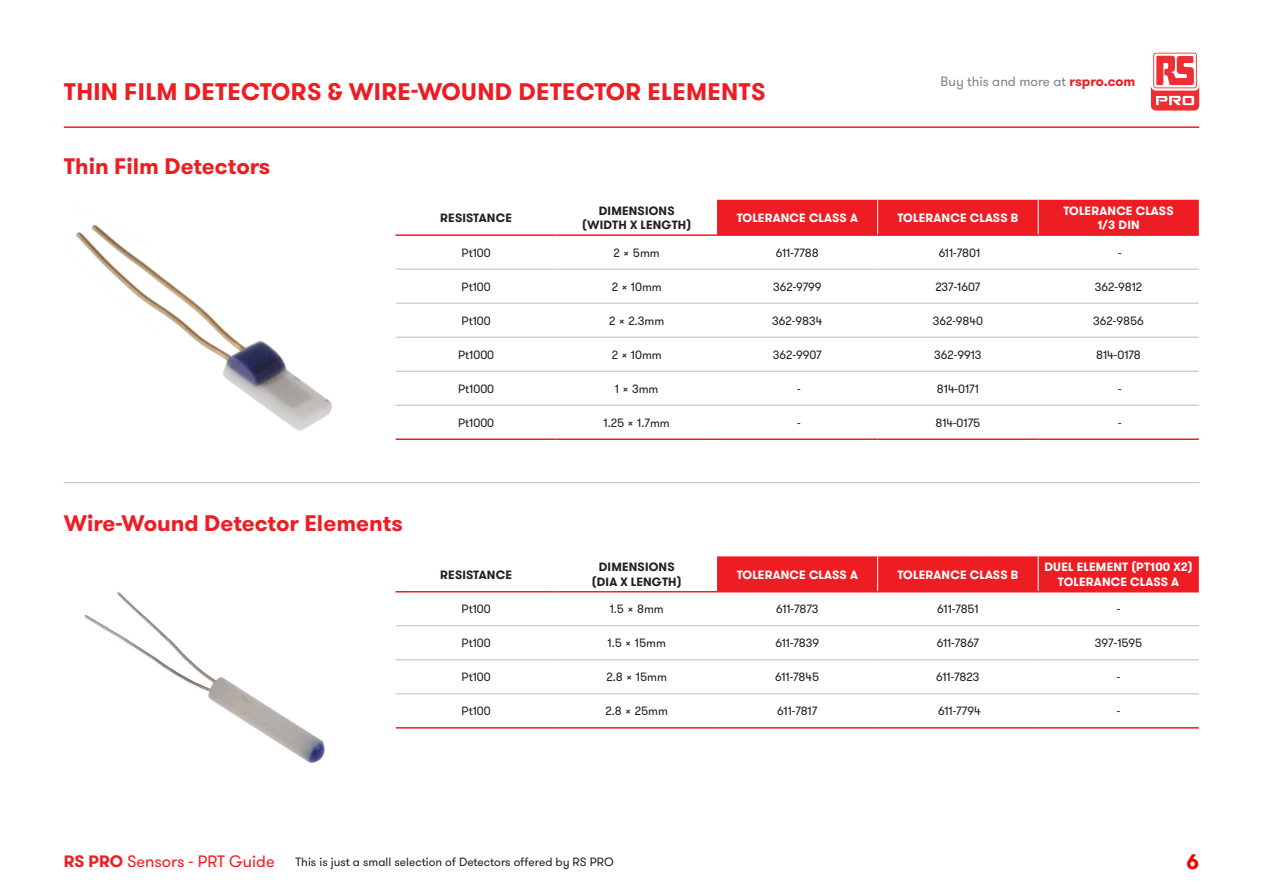
<style>
.page{position:relative;width:1263px;height:893px;background:#fff}
.page>*{position:absolute;margin:0;border:0;box-sizing:border-box;transform-origin:0 0}
.Category_H1{font:700 24px "GT Walsheim";letter-spacing:.015em;color:#ee1d23}
.Category_Header{font:700 22.5px "GT Walsheim";color:#ee1d23}
.t1{font:700 21px "GT Walsheim";color:#ef0000}
.t2{font:16.5px "GT Walsheim";color:#ee1d23}
.t3{font:13.5px "GT Walsheim";color:#808285}
.Table_Body{font:12px "GT Walsheim";color:#231f20}
.Table_Header{font:700 12px/14.4px "GT Walsheim";letter-spacing:.015em;color:#fff;text-align:center}
.Table_Header-2{font:700 12px/14.4px "GT Walsheim";letter-spacing:.015em;color:#231f20;text-align:center}
.s1{font-weight:700;color:#ee1d23}
.s2{font-weight:700}
</style>
<div class="page">
<hr style="left:64px;top:126px;width:1135px;height:2px;background:#ee1d23">
<svg style="left:1151px;top:51px;width:48px;height:40px"></svg>
<svg style="left:1151px;top:53px;width:48px;height:58px"></svg>
<div style="left:717px;top:200px;width:482px;height:34px;background:#ee1d23"></div>
<hr style="left:877px;top:200px;width:1px;height:34px;background:#fff">
<hr style="left:1038px;top:200px;width:1px;height:34px;background:#fff">
<hr style="left:717px;top:234px;width:161px;height:2px;background:#ee1d23">
<hr style="left:878px;top:234px;width:160px;height:2px;background:#ee1d23">
<hr style="left:1038px;top:234px;width:161px;height:2px;background:#ee1d23">
<hr style="left:396px;top:269px;width:160px;height:1px;background:#bcbdc0">
<hr style="left:556px;top:269px;width:161px;height:1px;background:#bcbdc0">
<hr style="left:717px;top:269px;width:161px;height:1px;background:#bcbdc0">
<hr style="left:878px;top:269px;width:160px;height:1px;background:#bcbdc0">
<hr style="left:1038px;top:269px;width:161px;height:1px;background:#bcbdc0">
<hr style="left:396px;top:303px;width:160px;height:1px;background:#bcbdc0">
<hr style="left:556px;top:303px;width:161px;height:1px;background:#bcbdc0">
<hr style="left:717px;top:303px;width:161px;height:1px;background:#bcbdc0">
<hr style="left:878px;top:303px;width:160px;height:1px;background:#bcbdc0">
<hr style="left:1038px;top:303px;width:161px;height:1px;background:#bcbdc0">
<hr style="left:396px;top:337px;width:160px;height:1px;background:#bcbdc0">
<hr style="left:556px;top:337px;width:161px;height:1px;background:#bcbdc0">
<hr style="left:717px;top:337px;width:161px;height:1px;background:#bcbdc0">
<hr style="left:878px;top:337px;width:160px;height:1px;background:#bcbdc0">
<hr style="left:1038px;top:337px;width:161px;height:1px;background:#bcbdc0">
<hr style="left:395px;top:234px;width:161px;height:2px;background:#ee1d23">
<hr style="left:556px;top:234px;width:161px;height:2px;background:#ee1d23">
<hr style="left:396px;top:438px;width:160px;height:2px;background:#ee1d23">
<hr style="left:556px;top:438px;width:161px;height:2px;background:#ee1d23">
<hr style="left:717px;top:438px;width:161px;height:2px;background:#ee1d23">
<hr style="left:878px;top:438px;width:160px;height:2px;background:#ee1d23">
<hr style="left:1038px;top:438px;width:161px;height:2px;background:#ee1d23">
<hr style="left:396px;top:371px;width:160px;height:1px;background:#bcbdc0">
<hr style="left:556px;top:371px;width:161px;height:1px;background:#bcbdc0">
<hr style="left:717px;top:371px;width:161px;height:1px;background:#bcbdc0">
<hr style="left:878px;top:371px;width:160px;height:1px;background:#bcbdc0">
<hr style="left:1038px;top:371px;width:161px;height:1px;background:#bcbdc0">
<hr style="left:396px;top:405px;width:160px;height:1px;background:#bcbdc0">
<hr style="left:556px;top:405px;width:161px;height:1px;background:#bcbdc0">
<hr style="left:717px;top:405px;width:161px;height:1px;background:#bcbdc0">
<hr style="left:878px;top:405px;width:160px;height:1px;background:#bcbdc0">
<hr style="left:1038px;top:405px;width:161px;height:1px;background:#bcbdc0">
<div style="left:717px;top:556px;width:482px;height:35px;background:#ee1d23"></div>
<hr style="left:877px;top:556px;width:1px;height:35px;background:#fff">
<hr style="left:1038px;top:556px;width:1px;height:35px;background:#fff">
<hr style="left:717px;top:591px;width:161px;height:1px;background:#ee1d23">
<hr style="left:878px;top:591px;width:160px;height:1px;background:#ee1d23">
<hr style="left:1038px;top:591px;width:161px;height:1px;background:#ee1d23">
<hr style="left:396px;top:625px;width:160px;height:1px;background:#bcbdc0">
<hr style="left:556px;top:625px;width:161px;height:1px;background:#bcbdc0">
<hr style="left:717px;top:625px;width:161px;height:1px;background:#bcbdc0">
<hr style="left:878px;top:625px;width:160px;height:1px;background:#bcbdc0">
<hr style="left:1038px;top:625px;width:161px;height:1px;background:#bcbdc0">
<hr style="left:396px;top:659px;width:160px;height:1px;background:#bcbdc0">
<hr style="left:556px;top:659px;width:161px;height:1px;background:#bcbdc0">
<hr style="left:717px;top:659px;width:161px;height:1px;background:#bcbdc0">
<hr style="left:878px;top:659px;width:160px;height:1px;background:#bcbdc0">
<hr style="left:1038px;top:659px;width:161px;height:1px;background:#bcbdc0">
<hr style="left:396px;top:693px;width:160px;height:1px;background:#bcbdc0">
<hr style="left:556px;top:693px;width:161px;height:1px;background:#bcbdc0">
<hr style="left:717px;top:693px;width:161px;height:1px;background:#bcbdc0">
<hr style="left:878px;top:693px;width:160px;height:1px;background:#bcbdc0">
<hr style="left:1038px;top:693px;width:161px;height:1px;background:#bcbdc0">
<hr style="left:395px;top:591px;width:161px;height:1px;background:#ee1d23">
<hr style="left:556px;top:591px;width:161px;height:1px;background:#ee1d23">
<hr style="left:396px;top:727px;width:160px;height:2px;background:#ee1d23">
<hr style="left:556px;top:727px;width:161px;height:2px;background:#ee1d23">
<hr style="left:717px;top:727px;width:161px;height:2px;background:#ee1d23">
<hr style="left:878px;top:727px;width:160px;height:2px;background:#ee1d23">
<hr style="left:1038px;top:727px;width:161px;height:2px;background:#ee1d23">
<hr style="left:64px;top:482px;width:1135px;height:1px;background:#bcbdc0">
<img style="left:76px;top:225px;width:256px;height:206px">
<img style="left:84px;top:592px;width:241px;height:171px">
<p class="Category_H1" style="left:64px;top:76px;width:703px">THIN FILM DETECTORS &amp; WIRE-WOUND DETECTOR ELEMENTS</p>
<p class="Category_Header" style="left:64px;top:152px;width:208px">Thin Film Detectors</p>
<p class="t3" style="left:940px;top:72px;width:196px">Buy this and more at <span class="s1">rspro.com</span></p>
<p class="Category_Header" style="left:64px;top:508px;width:341px">Wire-Wound Detector Elements</p>
<p class="Table_Header-2" style="left:440px;top:211px;width:73px">RESISTANCE</p>
<p class="Table_Header-2" style="left:582px;top:203px;width:110px">DIMENSIONS (WIDTH X LENGTH)</p>
<p class="Table_Header" style="left:737px;top:211px;width:123px">TOLERANCE CLASS A</p>
<p class="Table_Header" style="left:897px;top:211px;width:122px">TOLERANCE CLASS B</p>
<p class="Table_Header" style="left:1063px;top:203px;width:112px">TOLERANCE CLASS<br>1/3 DIN</p>
<p class="Table_Body" style="left:461px;top:245px;width:31px">Pt100</p>
<p class="Table_Body" style="left:614px;top:245px;width:48px">2 x 5mm</p>
<p class="Table_Body" style="left:776px;top:245px;width:44px">611-7788</p>
<p class="Table_Body" style="left:939px;top:245px;width:43px">611-7801</p>
<p class="Table_Body" style="left:1118px;top:245px;width:5px">-</p>
<p class="Table_Body" style="left:461px;top:279px;width:31px">Pt100</p>
<p class="Table_Body" style="left:612px;top:279px;width:52px">2 x 10mm</p>
<p class="Table_Body" style="left:773px;top:279px;width:50px">362-9799</p>
<p class="Table_Body" style="left:935px;top:279px;width:47px">237-1607</p>
<p class="Table_Body" style="left:1095px;top:279px;width:49px">362-9812</p>
<p class="Table_Body" style="left:461px;top:313px;width:31px">Pt100</p>
<p class="Table_Body" style="left:609px;top:313px;width:57px">2 x 2.3mm</p>
<p class="Table_Body" style="left:772px;top:313px;width:52px">362-9834</p>
<p class="Table_Body" style="left:933px;top:313px;width:52px">362-9840</p>
<p class="Table_Body" style="left:1093px;top:313px;width:52px">362-9856</p>
<p class="Table_Body" style="left:458px;top:347px;width:38px">Pt1000</p>
<p class="Table_Body" style="left:612px;top:347px;width:52px">2 x 10mm</p>
<p class="Table_Body" style="left:773px;top:347px;width:50px">362-9907</p>
<p class="Table_Body" style="left:934px;top:347px;width:49px">362-9913</p>
<p class="Table_Body" style="left:1096px;top:347px;width:46px">814-0178</p>
<p class="Table_Body" style="left:458px;top:381px;width:38px">Pt1000</p>
<p class="Table_Body" style="left:615px;top:381px;width:45px">1 x 3mm</p>
<p class="Table_Body" style="left:797px;top:381px;width:5px">-</p>
<p class="Table_Body" style="left:937px;top:381px;width:44px">814-0171</p>
<p class="Table_Body" style="left:1118px;top:381px;width:5px">-</p>
<p class="Table_Body" style="left:458px;top:415px;width:38px">Pt1000</p>
<p class="Table_Body" style="left:604px;top:415px;width:68px">1.25 x 1.7mm</p>
<p class="Table_Body" style="left:797px;top:415px;width:5px">-</p>
<p class="Table_Body" style="left:935px;top:415px;width:47px">814-0175</p>
<p class="Table_Body" style="left:1118px;top:415px;width:5px">-</p>
<p class="Table_Header-2" style="left:440px;top:567px;width:73px">RESISTANCE</p>
<p class="Table_Header-2" style="left:599px;top:560px;width:77px">DIMENSIONS</p>
<p class="Table_Header-2" style="left:592px;top:574px;width:91px">(DIA X LENGTH)</p>
<p class="Table_Header" style="left:737px;top:567px;width:123px">TOLERANCE CLASS A</p>
<p class="Table_Header" style="left:897px;top:567px;width:122px">TOLERANCE CLASS B</p>
<p class="Table_Header" style="left:1044px;top:560px;width:150px">DUEL ELEMENT (PT100 X2)</p>
<p class="Table_Header" style="left:1058px;top:574px;width:123px">TOLERANCE CLASS A</p>
<p class="Table_Body" style="left:461px;top:602px;width:31px">Pt100</p>
<p class="Table_Body" style="left:610px;top:602px;width:56px">1.5 x 8mm</p>
<p class="Table_Body" style="left:776px;top:602px;width:44px">611-7873</p>
<p class="Table_Body" style="left:937px;top:602px;width:43px">611-7851</p>
<p class="Table_Body" style="left:1117px;top:602px;width:5px">-</p>
<p class="Table_Body" style="left:461px;top:636px;width:31px">Pt100</p>
<p class="Table_Body" style="left:607px;top:636px;width:60px">1.5 x 15mm</p>
<p class="Table_Body" style="left:775px;top:636px;width:45px">611-7839</p>
<p class="Table_Body" style="left:937px;top:636px;width:44px">611-7867</p>
<p class="Table_Body" style="left:1095px;top:636px;width:49px">397-1595</p>
<p class="Table_Body" style="left:461px;top:670px;width:31px">Pt100</p>
<p class="Table_Body" style="left:606px;top:670px;width:62px">2.8 x 15mm</p>
<p class="Table_Body" style="left:775px;top:670px;width:46px">611-7845</p>
<p class="Table_Body" style="left:936px;top:670px;width:45px">611-7823</p>
<p class="Table_Body" style="left:1117px;top:670px;width:5px">-</p>
<p class="Table_Body" style="left:461px;top:704px;width:31px">Pt100</p>
<p class="Table_Body" style="left:605px;top:704px;width:64px">2.8 x 25mm</p>
<p class="Table_Body" style="left:777px;top:704px;width:42px">611-7817</p>
<p class="Table_Body" style="left:938px;top:704px;width:44px">611-7794</p>
<p class="Table_Body" style="left:1117px;top:704px;width:5px">-</p>
<h3 class="t2" style="left:64px;top:851px;width:212px"><span class="s2">RS PRO</span> Sensors - PRT Guide</h3>
<h3 class="t1" style="left:1186px;top:848px;width:14px">6</h3>
<p class="Table_Body" style="left:296px;top:854px;width:320px">This is just a small selection of Detectors offered by RS PRO</p>
</div>
